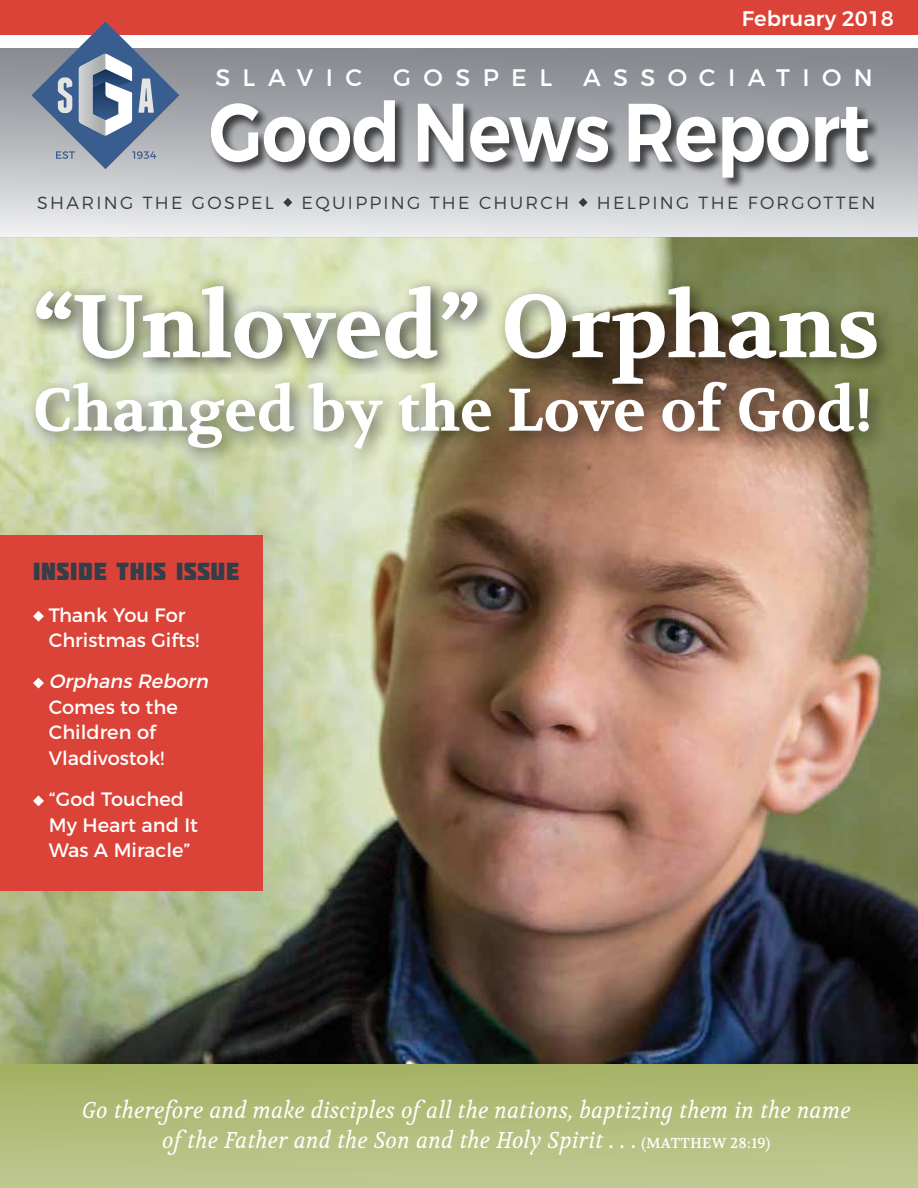
<style>
.page{position:relative;width:918px;height:1188px;background:#fff}
.page>*{position:absolute;margin:0;border:0;box-sizing:border-box;transform-origin:0 0}
.t1{font:700 88.5px "Volkhov";color:#fff}
.t2{font:600 82.65px "Montserrat";letter-spacing:-.01em;color:#fff;scale:.87 1}
.t3{font:700 60px "Volkhov";color:#fff}
.t4{font:24.6px "Molot";letter-spacing:.03em;color:#333e48}
.t5{font:23.85px "Montserrat";letter-spacing:.52em;color:#fff}
.t6{font:italic 22.8px/29.8px "Volkhov";letter-spacing:.02em;color:#fff;text-align:center;scale:.91 1}
.t7{font:500 21.15px "Montserrat";color:#fff}
.t8{font:19.35px/25.5px "Montserrat";color:#fff}
.t9{font:italic 19.35px "Montserrat";color:#fff}
.t10{font:300 17.55px "Montserrat";letter-spacing:.13em;color:#303d45}
.s1{font-style:normal;font-size:14.4px}
</style>
<div class="page">
<svg style="left:0;top:1064px;width:918px;height:124px;background:#b2bd7c"></svg>
<img style="left:0;top:238px;width:918px;height:826px">
<div style="left:0;top:0;width:918px;height:35px;background:#dc4338"></div>
<div style="left:0;top:536px;width:263px;height:355px;background:#dc4338"></div>
<svg style="left:33px;top:611px;width:11px;height:11px"></svg>
<svg style="left:33px;top:678px;width:11px;height:10px"></svg>
<svg style="left:33px;top:795px;width:11px;height:11px"></svg>
<div style="left:26px;top:276px;width:870px;height:192px;background:#000;opacity:.55"></div>
<div style="left:26px;top:276px;width:471px;height:101px;background:#000;opacity:.3"></div>
<div style="left:0;top:48px;width:918px;height:190px;background:linear-gradient(to bottom,#7e8288,#e8e9ea)"></div>
<div style="left:209px;top:99px;width:672px;height:92px;background:#000;opacity:.65"></div>
<svg style="left:283px;top:198px;width:9px;height:9px"></svg>
<svg style="left:579px;top:198px;width:9px;height:9px"></svg>
<svg style="left:32px;top:21px;width:147px;height:148px"></svg>
<p class="t7" style="left:742px;top:5px;width:153px">February 2018</p>
<p class="t5" style="left:215px;top:63px;width:148px">SLAVIC</p>
<p class="t5" style="left:393px;top:63px;width:160px">GOSPEL</p>
<p class="t5" style="left:583px;top:63px;width:291px">ASSOCIATION</p>
<h2 class="t2" style="left:209px;top:81px;width:761px">Good News Report</h2>
<p class="t10" style="left:37px;top:192px;width:238px">SHARING THE GOSPEL</p>
<p class="t10" style="left:302px;top:192px;width:269px">EQUIPPING THE CHURCH</p>
<p class="t10" style="left:597px;top:192px;width:280px">HELPING THE FORGOTTEN</p>
<h1 class="t1" style="left:33px;top:275px;width:848px">“Unloved” Orphans</h1>
<h3 class="t3" style="left:33px;top:375px;width:841px">Changed by the Love of God!</h3>
<p class="t4" style="left:33px;top:557px;width:208px">INSIDE THIS ISSUE</p>
<p class="t8" style="left:49px;top:602px;width:152px">Thank You For<br>Christmas Gifts!</p>
<p class="t9" style="left:49px;top:670px;width:165px">Orphans Reborn</p>
<p class="t8" style="left:49px;top:694px;width:130px">Comes to the<br>Children of<br>Vladivostok!</p>
<p class="t8" style="left:49px;top:787px;width:151px">“God Touched<br>My Heart and It<br>Was A Miracle”</p>
<p class="t6" style="left:82px;top:1096px;width:846px">Go therefore and make disciples ofall the nations, baptizing them in the name ofthe Father and the Son and the Holy Spirit . . . <span class="s1">(MATTHEW 28:19)</span></p>
</div>
